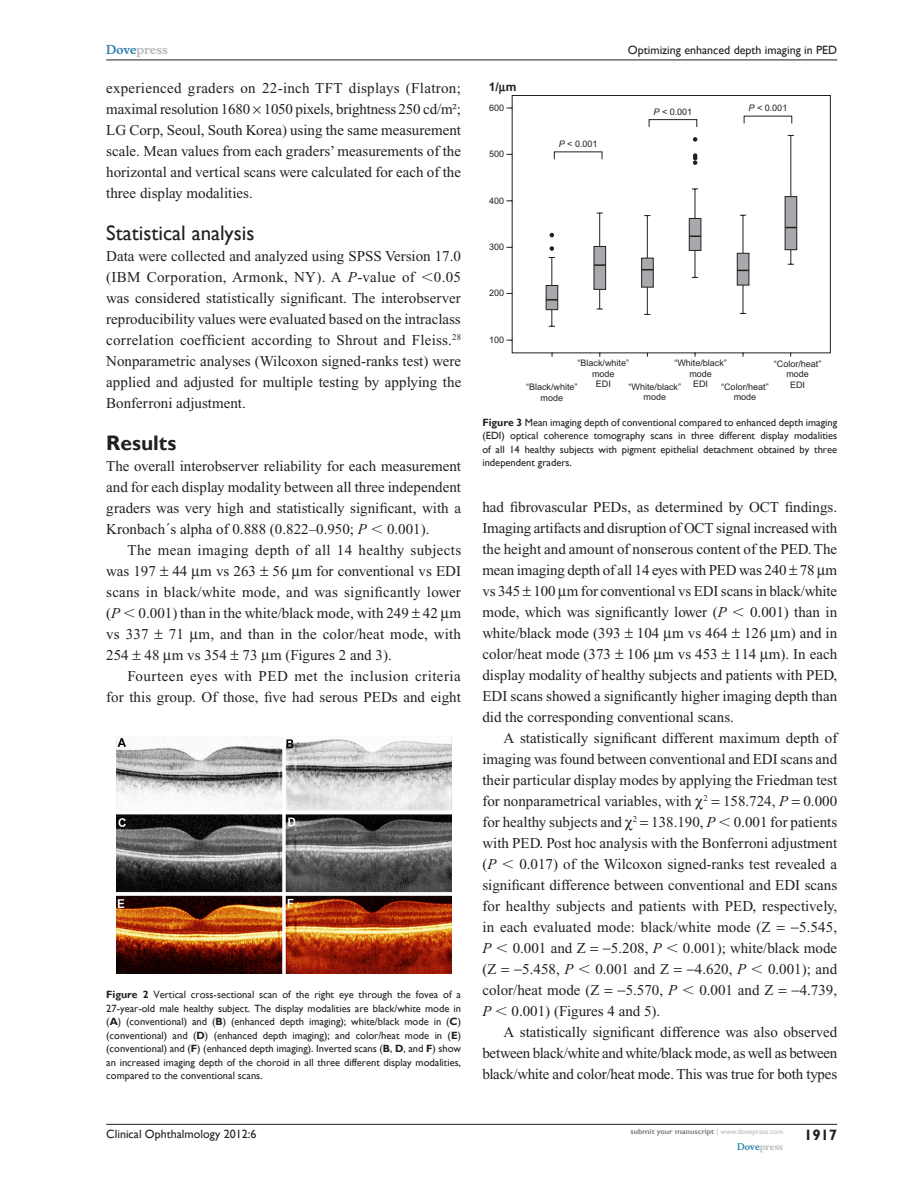
<style>
.page{position:relative;width:918px;height:1188px;background:#fff}
.page>*{position:absolute;margin:0;border:0;box-sizing:border-box;transform-origin:0 0}
.t1{font:21px "Gill Sans";color:#231f20}
.t2{font:700 21px "Gill Sans";color:#231f20}
.Tx{font:15px/21px "Times New Roman";color:#231f20;text-align:justify}
.TxF{font:15px/21px "Times New Roman";color:#231f20;text-align:justify}
.RunFolio-R{font:700 15px "Gill Sans";color:#231f20}
.RunH-R{font:12px "Gill Sans";color:#231f20}
.RunF-R{font:12px "Gill Sans";color:#231f20}
.RunH-Brand-R{font:700 12px "Musee";color:#b8b9bc}
.t3{font:700 12px "Arial";color:#231f20}
.FC{font:10.5px/13.5px "Gill Sans";color:#231f20;text-align:justify}
.t4{font:9px/10.5px "Arial";color:#231f20;text-align:center}
.RunF-Brand-R{font:700 9px "Musee";color:#b8b9bc}
.RunF-SubmityourMS-R{font:700 7.5px "Gill Sans";color:#808285}
.s1{color:#3485ae}
.s2{font-style:italic}
.s3{font-family:"Mathematical Pi One"}
.s4{font-weight:700}
.s5{font-weight:400;color:#b8b9bc}
</style>
<div class="page">
<img style="left:116px;top:737px;width:335px;height:236px">
<svg style="left:506px;top:95px;width:325px;height:262px"></svg>
<div style="left:546px;top:285px;width:12px;height:25px;background:#a8a9ad;border:1px solid #231f20"></div>
<svg style="left:546px;top:299px;width:12px;height:2px"></svg>
<div style="left:594px;top:246px;width:12px;height:44px;background:#a8a9ad;border:1px solid #231f20"></div>
<svg style="left:594px;top:264px;width:12px;height:2px"></svg>
<div style="left:641px;top:258px;width:13px;height:30px;background:#a8a9ad;border:1px solid #231f20"></div>
<div style="left:689px;top:218px;width:12px;height:33px;background:#a8a9ad;border:1px solid #231f20"></div>
<svg style="left:689px;top:235px;width:12px;height:2px"></svg>
<div style="left:737px;top:253px;width:12px;height:32px;background:#a8a9ad;border:1px solid #231f20"></div>
<svg style="left:737px;top:270px;width:12px;height:1px"></svg>
<div style="left:785px;top:196px;width:12px;height:54px;background:#a8a9ad;border:1px solid #231f20"></div>
<svg style="left:785px;top:227px;width:12px;height:1px"></svg>
<svg style="left:550px;top:246px;width:4px;height:5px"></svg>
<svg style="left:550px;top:233px;width:4px;height:4px"></svg>
<svg style="left:554px;top:115px;width:239px;height:50px"></svg>
<hr style="left:106px;top:1124px;width:731px;height:1px;background:#231f20">
<hr style="left:106px;top:60px;width:731px;height:1px;background:#231f20">
<p class="RunH-Brand-R" style="left:106px;top:43px;width:63px"><span class="s1">Dove</span>press</p>
<p class="TxF" style="left:106px;top:77px;width:356px">experienced graders on 22-inch TFT displays (Flatron; maximal resolution 1680 1050 pixels, brightness 250 cd/m²; LG Corp, Seoul, South Korea) using the same measurement scale. Mean values from each graders’ measurements of the horizontal and vertical scans were calculated for each of the three display modalities.</p>
<h2 class="t1" style="left:106px;top:220px;width:150px">Statistical analysis</h2>
<p class="TxF" style="left:106px;top:245px;width:357px">Data were collected and analyzed using SPSS Version 17.0 (IBM Corporation, Armonk, NY). A <span class="s2">P</span>-value of <span class="s3">,</span>0.05 was considered statistically significant. The interobserver reproducibility values were evaluated based on the intraclass correlation coefficient according to Shrout and Fleiss.<sup>28<br></sup>Nonparametric analyses (Wilcoxon signed-ranks test) were applied and adjusted for multiple testing by applying the Bonferroni adjustment.</p>
<h1 class="t2" style="left:106px;top:430px;width:72px">Results</h1>
<p class="TxF" style="left:106px;top:455px;width:356px">The overall interobserver reliability for each measurement and for each display modality between all three independent graders was very high and statistically significant, with a Kronbach´s alpha of 0.888 (0.822–0.950; <span class="s2">P</span> <span class="s3">,</span> 0.001).</p>
<p class="Tx" style="left:106px;top:539px;width:356px;text-indent:21px">The mean imaging depth of all 14 healthy subjects was 197 44 m vs 263 56 m for conventional vs EDI scans in black/white mode, and was significantly lower (<span class="s2">P</span> <span class="s3">,</span> 0.001) than in the white/black mode, with 249 42 m vs 337</p>
<p class="Tx" style="left:106px;top:623px;width:356px;text-indent:62px">71 m, and than in the color/heat mode, with<br>254 48 m vs 354 73 m (Figures 2 and 3).</p>
<p class="Tx" style="left:106px;top:665px;width:356px;text-align:right">Fourteen eyes with PED met the inclusion criteria<br>for this group. Of those, five had serous PEDs and eight</p>
<p class="FC" style="left:106px;top:988px;width:356px"><span class="s4">Figure 2</span> Vertical cross-sectional scan of the right eye through the fovea of a 27-year-old male healthy subject. The display modalities are black/white mode in (<span class="s4">A</span>) (conventional) and (<span class="s4">B</span>) (enhanced depth imaging); white/black mode in (<span class="s4">C</span>) (conventional) and (<span class="s4">D</span>) (enhanced depth imaging); and color/heat mode in (<span class="s4">E</span>) (conventional) and (<span class="s4">F</span>) (enhanced depth imaging). Inverted scans (<span class="s4">B</span>, <span class="s4">D</span>, and <span class="s4">F</span>) show an increased imaging depth of the choroid in all three different display modalities, compared to the conventional scans.</p>
<p class="RunF-R" style="left:106px;top:1127px;width:152px">Clinical Ophthalmology 2012:6</p>
<p class="t3" style="left:489px;top:80px;width:29px">1/ m</p>
<p class="t4" style="left:489px;top:103px;width:17px">600</p>
<p class="t4" style="left:489px;top:149px;width:17px">500</p>
<p class="t4" style="left:489px;top:195px;width:17px">400</p>
<p class="t4" style="left:489px;top:242px;width:17px">300</p>
<p class="t4" style="left:489px;top:288px;width:17px">200</p>
<p class="t4" style="left:559px;top:139px;width:40px"><span class="s2">P</span> &lt; 0.001</p>
<p class="RunH-R" style="left:628px;top:43px;width:211px">Optimizing enhanced depth imaging in PED</p>
<p class="t4" style="left:654px;top:106px;width:40px"><span class="s2">P</span> &lt; 0.001</p>
<p class="t4" style="left:749px;top:103px;width:40px"><span class="s2">P</span> &lt; 0.001</p>
<p class="t4" style="left:489px;top:335px;width:17px">100</p>
<p class="t4" style="left:674px;top:358px;width:54px">“White/black” mode<br>EDI</p>
<p class="t4" style="left:578px;top:358px;width:53px">“Black/white” mode<br>EDI</p>
<p class="t4" style="left:774px;top:358px;width:49px">“Color/heat” mode<br>EDI</p>
<p class="t4" style="left:526px;top:382px;width:53px">“Black/white” mode</p>
<p class="t4" style="left:629px;top:381px;width:54px">“White/black” mode</p>
<p class="t4" style="left:721px;top:382px;width:49px">“Color/heat” mode</p>
<p class="FC" style="left:482px;top:416px;width:356px"><span class="s4">Figure 3</span> Mean imaging depth of conventional compared to enhanced depth imaging (EDI) optical coherence tomography scans in three different display modalities of all 14 healthy subjects with pigment epithelial detachment obtained by three independent graders.</p>
<p class="Tx" style="left:482px;top:497px;width:356px">had fibrovascular PEDs, as determined by OCT findings.<br>Imaging artifacts and disruption of OCT signal increased with the height and amount of nonserous content of the PED. The mean imaging depth of all 14 eyes with PED was 240 78 m vs 345 100 m for conventional vs EDI scans in black/white mode, which was significantly lower (<span class="s2">P</span> <span class="s3">,</span> 0.001) than in white/black mode (393 104 m vs 464 126 m) and in color/heat mode (373 106 m vs 453 114 m). In each display modality of healthy subjects and patients with PED, EDI scans showed a significantly higher imaging depth than did the corresponding conventional scans.</p>
<p class="Tx" style="left:482px;top:728px;width:357px;text-indent:21px">A statistically significant different maximum depth of imaging was found between conventional and EDI scans and their particular display modes by applying the Friedman test for nonparametrical variables, with <sup>2</sup> 158.724, <span class="s2">P</span> 0.000 for healthy subjects and <sup>2</sup> 138.190, <span class="s2">P</span> <span class="s3">,</span> 0.001 for patients with PED. Post hoc analysis with the Bonferroni adjustment (<span class="s2">P</span> <span class="s3">,</span> 0.017) of the Wilcoxon signed-ranks test revealed a significant difference between conventional and EDI scans for healthy subjects and patients with PED, respectively, in each evaluated mode: black/white mode (Z</p>
<p class="Tx" style="left:482px;top:917px;width:356px;text-indent:308px">−5.545, <span class="s2">P</span> <span class="s3">,</span> 0.001 and Z −5.208, <span class="s2">P</span> <span class="s3">,</span> 0.001); white/black mode (Z −5.458, <span class="s2">P</span> <span class="s3">,</span> 0.001 and Z −4.620, <span class="s2">P</span> <span class="s3">,</span> 0.001); and color/heat mode (Z −5.570, <span class="s2">P</span> <span class="s3">,</span> 0.001 and Z −4.739, <span class="s2">P</span> <span class="s3">,</span> 0.001) (Figures 4 and 5).</p>
<p class="Tx" style="left:482px;top:1022px;width:357px;text-indent:21px">A statistically significant difference was also observed between black/white and white/black mode, as well as between black/white and color/heat mode. This was true for both types</p>
<p class="RunF-SubmityourMS-R" style="left:631px;top:1127px;width:154px">submit your manuscript <span class="s5">| www.dovepress.com</span></p>
<p class="RunF-Brand-R" style="left:737px;top:1141px;width:48px"><span class="s1">Dove</span>press</p>
<p class="RunFolio-R" style="left:804px;top:1126px;width:35px">1917</p>
</div>
